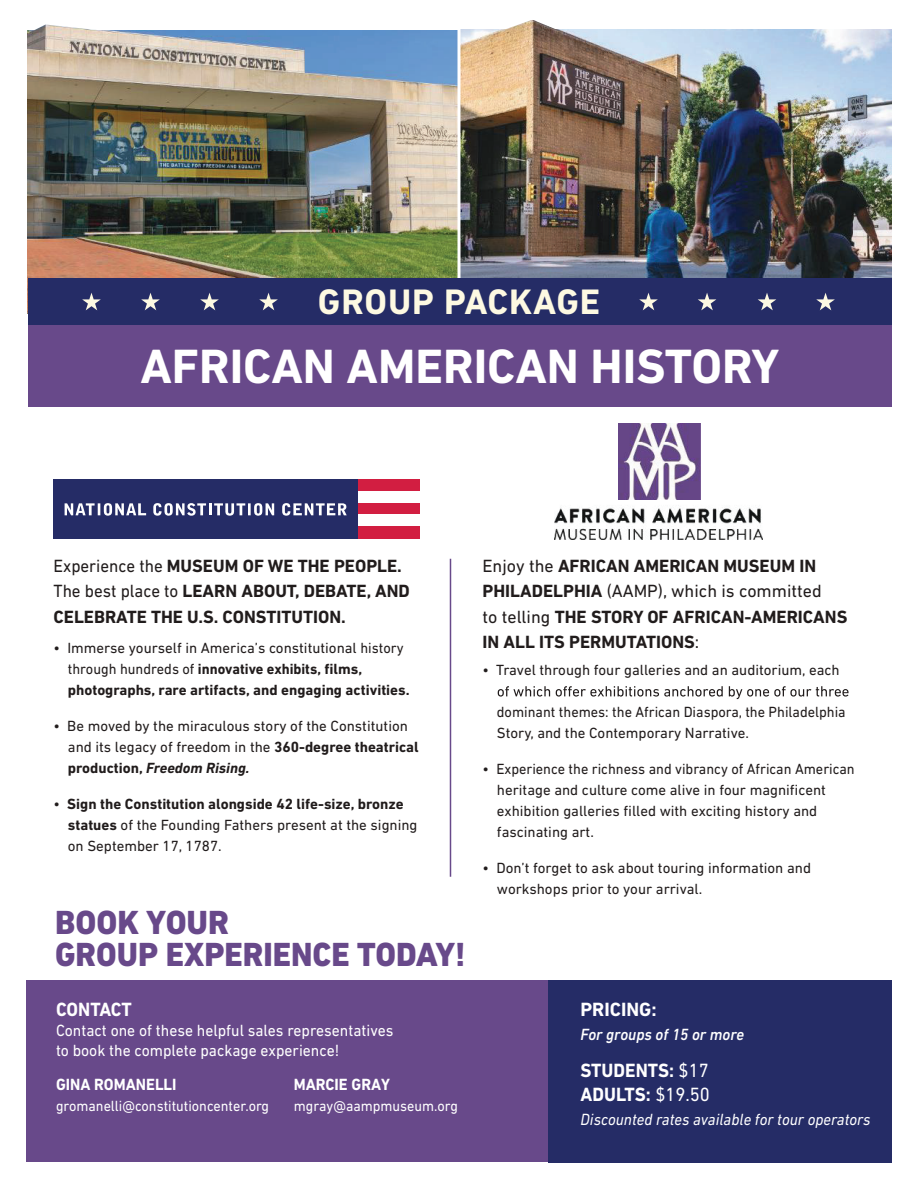
<style>
.page{position:relative;width:918px;height:1188px;background:#fff}
.page>*{position:absolute;margin:0;border:0;box-sizing:border-box;transform-origin:0 0}
.t1{font:700 48.9px "DIN Next LT Pro";color:#fff}
.t2{font:700 36px "DIN Next LT Pro";letter-spacing:.025em;color:#fdf9e2}
.t3{font:800 34.05px/32.1px "DIN Next LT Pro";color:#68498a}
.t4{font:700 19.5px/24px "DIN Next LT Pro";color:#fff;scale:.95 1}
.t5{font:700 19.5px "DIN Next LT Pro";color:#fff}
.t6{font:700 18px/25.5px "DIN Next LT Pro";color:#211c1c}
.t7{font:16.5px/19.8px "DIN Next LT Pro";color:#fff;scale:.95 1}
.t8{font:italic 16.5px "DIN Next LT Pro";color:#fff;scale:.95 1}
.t9{font:700 16.5px "DIN Next LT Pro";color:#fff;scale:.95 1}
.t10{font:italic 500 16.5px "DIN Next LT Pro";color:#fff;scale:.95 1}
.t11{font:15px/21px "DIN Next LT Pro";color:#211c1c}
.t12{font:700 15px/21px "DIN Next LT Pro";color:#211c1c;scale:.96 1}
.t13{font:15px/21px "DIN Next LT Pro";color:#211c1c;scale:.96 1}
.t14{font:15px "DIN Next LT Pro";color:#fff;scale:.95 1}
.s1{font-weight:400}
.s2{font-weight:700}
.s3{font-weight:700;font-style:italic}
</style>
<div class="page">
<img style="left:28px;top:30px;width:430px;height:249px">
<img style="left:460px;top:30px;width:432px;height:249px">
<div style="left:26px;top:980px;width:865px;height:182px;background:#68498a"></div>
<div style="left:548px;top:980px;width:343px;height:183px;background:#252c66"></div>
<svg style="left:498px;top:686px;width:351px;height:13px"></svg>
<div style="left:53px;top:479px;width:305px;height:59px;background:#252c66"></div>
<div style="left:358px;top:479px;width:62px;height:12px;background:#d21e41"></div>
<div style="left:358px;top:503px;width:62px;height:12px;background:#d21e41"></div>
<div style="left:358px;top:526px;width:62px;height:12px;background:#d21e41"></div>
<svg style="left:65px;top:503px;width:81px;height:13px"></svg>
<svg style="left:153px;top:503px;width:121px;height:13px"></svg>
<svg style="left:282px;top:503px;width:65px;height:13px"></svg>
<hr style="left:450px;top:559px;width:1px;height:318px;background:#68498a">
<img style="left:554px;top:507px;width:208px;height:33px">
<img style="left:619px;top:424px;width:81px;height:76px">
<div style="left:28px;top:279px;width:864px;height:123px;background:#252c66"></div>
<div style="left:28px;top:325px;width:864px;height:82px;background:#68498a"></div>
<svg style="left:82px;top:293px;width:19px;height:17px"></svg>
<svg style="left:141px;top:293px;width:19px;height:17px"></svg>
<svg style="left:200px;top:293px;width:19px;height:17px"></svg>
<svg style="left:259px;top:293px;width:19px;height:17px"></svg>
<svg style="left:639px;top:293px;width:19px;height:17px"></svg>
<svg style="left:698px;top:293px;width:18px;height:17px"></svg>
<svg style="left:758px;top:293px;width:18px;height:17px"></svg>
<svg style="left:816px;top:293px;width:19px;height:17px"></svg>
<img style="left:482px;top:20px;width:97px;height:45px">
<img style="left:33px;top:24px;width:157px;height:36px">
<h2 class="t2" style="left:318px;top:281px;width:284px">GROUP PACKAGE</h2>
<h1 class="t1" style="left:140px;top:337px;width:640px">AFRICAN AMERICAN HISTORY</h1>
<p class="t6" style="left:53px;top:553px;width:358px"><span class="s1">Experience the</span> MUSEUM OF WE THE PEOPLE.<br><span class="s1">The best place to</span> LEARN ABOUT, DEBATE, AND<br>CELEBRATE THE U.S. CONSTITUTION.</p>
<p class="t12" style="left:68px;top:637px;width:358px;text-indent:-14px"><span class="s1">• Immerse yourself in America’s constitutional history through hundreds of</span> innovative exhibits, films, photographs, rare artifacts, and engaging activities.</p>
<p class="t11" style="left:68px;top:715px;width:352px;text-indent:-14px">• Be moved by the miraculous story of the Constitution and its legacy of freedom in the <span class="s2">360-degree theatrical production,</span> <span class="s3">Freedom Rising.</span></p>
<p class="t11" style="left:68px;top:793px;width:351px;text-indent:-14px">• <span class="s2">Sign the Constitution alongside 42 life-size, bronze statues</span> of the Founding Fathers present at the signing on September 17, 1787.</p>
<h3 class="t3" style="left:55px;top:907px;width:412px">BOOK YOUR<br>GROUP EXPERIENCE TODAY!</h3>
<h3 class="t4" style="left:56px;top:997px;width:81px">CONTACT</h3>
<p class="t7" style="left:56px;top:1020px;width:357px">Contact one of these helpful sales representatives to book the complete package experience!</p>
<p class="t9" style="left:56px;top:1075px;width:128px">GINA ROMANELLI</p>
<p class="t14" style="left:56px;top:1098px;width:226px">gromanelli@constitutioncenter.org</p>
<p class="t9" style="left:294px;top:1075px;width:103px">MARCIE GRAY</p>
<p class="t14" style="left:294px;top:1098px;width:174px">mgray@aampmuseum.org</p>
<p class="t6" style="left:483px;top:553px;width:366px"><span class="s1">Enjoy the</span> AFRICAN AMERICAN MUSEUM IN PHILADELPHIA <span class="s1">(AAMP), which is committed<br>to telling</span> THE STORY OF AFRICAN-AMERICANS IN ALL ITS PERMUTATIONS<span class="s1">:</span></p>
<p class="t11" style="left:483px;top:660px;width:359px">• Travel through four galleries and an auditorium, each</p>
<p class="t13" style="left:497px;top:702px;width:365px">dominant themes: the African Diaspora, the Philadelphia<br>Story, and the Contemporary Narrative.</p>
<p class="t11" style="left:497px;top:759px;width:359px;text-indent:-14px">• Experience the richness and vibrancy of African American heritage and culture come alive in four magnificent exhibition galleries filled with exciting history and fascinating art.</p>
<p class="t11" style="left:497px;top:858px;width:316px;text-indent:-14px">• Don’t forget to ask about touring information and workshops prior to your arrival.</p>
<h3 class="t5" style="left:581px;top:998px;width:78px">PRICING:</h3>
<p class="t10" style="left:581px;top:1025px;width:174px">For groups of 15 or more</p>
<h3 class="t4" style="left:581px;top:1059px;width:138px">STUDENTS: <span class="s1">$17<br></span>ADULTS: <span class="s1">$19.50</span></h3>
<p class="t8" style="left:581px;top:1110px;width:307px">Discounted rates available for tour operators</p>
</div>
